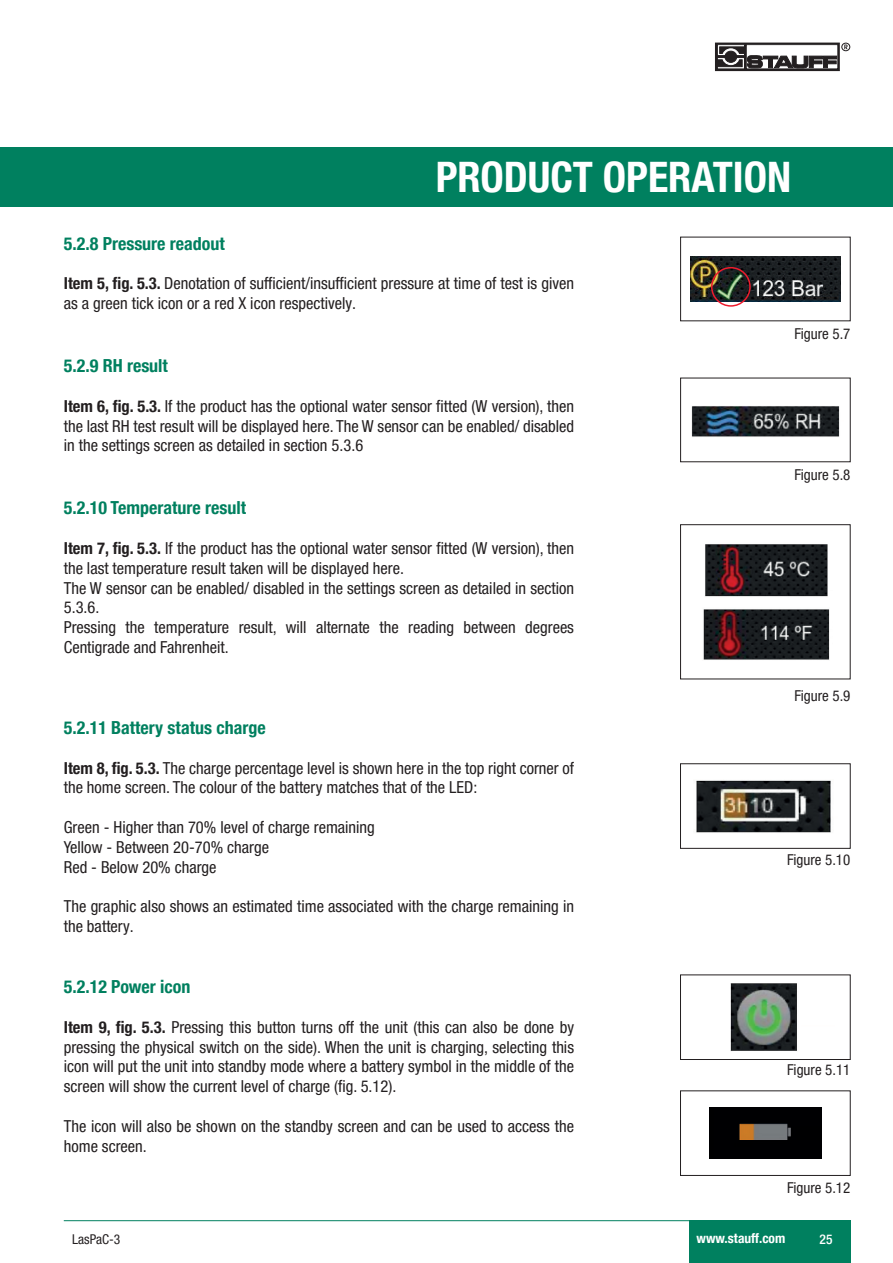
<style>
.page{position:relative;width:893px;height:1263px;background:#fff}
.page>*{position:absolute;margin:0;border:0;box-sizing:border-box;transform-origin:0 0}
.t1{font:700 condensed 42px "Helvetica Neue LTW1 G";color:#fff}
.t2{font:700 condensed 18px "Helvetica Neue LTW1 G";color:#00805f}
.t3{font:condensed 16.5px/19.8px "Helvetica Neue LTW1 G";color:#231f20}
.t4{font:condensed 15px "Helvetica Neue LTW1 G";color:#231f20}
.t5{font:700 condensed 13.5px "Helvetica Neue LTW1 G";color:#fff}
.t6{font:condensed 13.5px "Helvetica Neue LTW1 G";color:#231f20}
.t7{font:500 condensed 13.5px "Helvetica Neue LTW1 G";color:#fff}
.s1{font-weight:700}
</style>
<div class="page">
<div style="left:689px;top:1220px;width:161px;height:43px;background:#00805f"></div>
<hr style="left:64px;top:1220px;width:786px;height:1px;background:#00805f">
<div style="left:715px;top:43px;width:124px;height:28px;border:1px solid #231f20"></div>
<svg style="left:719px;top:47px;width:23px;height:13px"></svg>
<div style="left:717px;top:45px;width:27px;height:24px;border:1px solid #231f20"></div>
<div style="left:841px;top:43px;width:9px;height:8px;border:1px solid #231f20;border-radius:50%"></div>
<svg style="left:844px;top:45px;width:4px;height:4px"></svg>
<svg style="left:720px;top:47px;width:25px;height:6px"></svg>
<svg style="left:717px;top:60px;width:25px;height:7px"></svg>
<svg style="left:723px;top:49px;width:16px;height:16px"></svg>
<div style="left:723px;top:49px;width:16px;height:16px;border:1px solid #fff;border-radius:50%"></div>
<div style="left:725px;top:51px;width:12px;height:11px;background:#231f20;border-radius:50%"></div>
<div style="left:725px;top:51px;width:12px;height:11px;border:1px solid #231f20;border-radius:50%"></div>
<hr style="left:717px;top:56px;width:29px;height:2px;background:#231f20">
<svg style="left:747px;top:55px;width:90px;height:13px"></svg>
<div style="left:680px;top:1090px;width:170px;height:86px;border:1px solid #231f20"></div>
<div style="left:680px;top:763px;width:170px;height:85px;border:1px solid #231f20"></div>
<div style="left:680px;top:975px;width:170px;height:85px;border:1px solid #231f20"></div>
<img style="left:730px;top:983px;width:67px;height:68px">
<div style="left:0;top:147px;width:893px;height:59px;background:#00805f"></div>
<img style="left:691px;top:406px;width:149px;height:31px">
<div style="left:680px;top:524px;width:170px;height:155px;border:1px solid #231f20"></div>
<img style="left:703px;top:544px;width:127px;height:116px">
<img style="left:696px;top:780px;width:135px;height:53px">
<img style="left:710px;top:1107px;width:111px;height:52px">
<img style="left:691px;top:256px;width:149px;height:46px">
<div style="left:711px;top:267px;width:40px;height:40px;border:2px solid #ee1b2d;border-radius:50%"></div>
<h1 class="t1" style="left:436px;top:152px;width:357px">PRODUCT OPERATION</h1>
<p class="t2" style="left:64px;top:233px;width:163px">5.2.8 Pressure readout</p>
<p class="t3" style="left:64px;top:274px;width:512px"><span class="s1">Item 5, fig. 5.3.</span> Denotation of sufficient/insufficient pressure at time of test is given as a green tick icon or a red X icon respectively.</p>
<p class="t2" style="left:64px;top:355px;width:106px">5.2.9 RH result</p>
<p class="t3" style="left:64px;top:396px;width:512px;text-align:justify"><span class="s1">Item 6, fig. 5.3.</span> If the product has the optional water sensor fitted (W version), then the last RH test result will be displayed here. The W sensor can be enabled/ disabled in the settings screen as detailed in section 5.3.6</p>
<p class="t2" style="left:64px;top:497px;width:184px">5.2.10 Temperature result</p>
<p class="t3" style="left:64px;top:538px;width:512px"><span class="s1">Item 7, fig. 5.3.</span> If the product has the optional water sensor fitted (W version), then the last temperature result taken will be displayed here.<br>The W sensor can be enabled/ disabled in the settings screen as detailed in section 5.3.6.<br>Pressing the temperature result, will alternate the reading between degrees Centigrade and Fahrenheit.</p>
<p class="t2" style="left:64px;top:717px;width:204px">5.2.11 Battery status charge</p>
<p class="t3" style="left:64px;top:758px;width:512px"><span class="s1">Item 8, fig. 5.3.</span> The charge percentage level is shown here in the top right corner of the home screen. The colour of the battery matches that of the LED:</p>
<p class="t3" style="left:64px;top:817px;width:313px">Green - Higher than 70% level of charge remaining<br>Yellow - Between 20-70% charge<br>Red - Below 20% charge</p>
<p class="t3" style="left:64px;top:896px;width:512px">The graphic also shows an estimated time associated with the charge remaining in the battery.</p>
<p class="t2" style="left:64px;top:976px;width:128px">5.2.12 Power icon</p>
<p class="t3" style="left:64px;top:1017px;width:512px;text-align:justify"><span class="s1">Item 9, fig. 5.3.</span> Pressing this button turns off the unit (this can also be done by pressing the physical switch on the side). When the unit is charging, selecting this icon will put the unit into standby mode where a battery symbol in the middle of the screen will show the current level of charge (fig. 5.12).</p>
<p class="t3" style="left:64px;top:1116px;width:512px">The icon will also be shown on the standby screen and can be used to access the home screen.</p>
<p class="t4" style="left:794px;top:324px;width:58px">Figure 5.7</p>
<p class="t4" style="left:794px;top:465px;width:58px">Figure 5.8</p>
<p class="t4" style="left:794px;top:687px;width:58px">Figure 5.9</p>
<p class="t4" style="left:787px;top:851px;width:65px">Figure 5.10</p>
<p class="t4" style="left:787px;top:1061px;width:65px">Figure 5.11</p>
<p class="t4" style="left:787px;top:1179px;width:65px">Figure 5.12</p>
<p class="t6" style="left:72px;top:1231px;width:49px">LasPaC-3</p>
<p class="t5" style="left:696px;top:1230px;width:90px">www.stauff.com</p>
<p class="t7" style="left:820px;top:1231px;width:14px">25</p>
</div>
